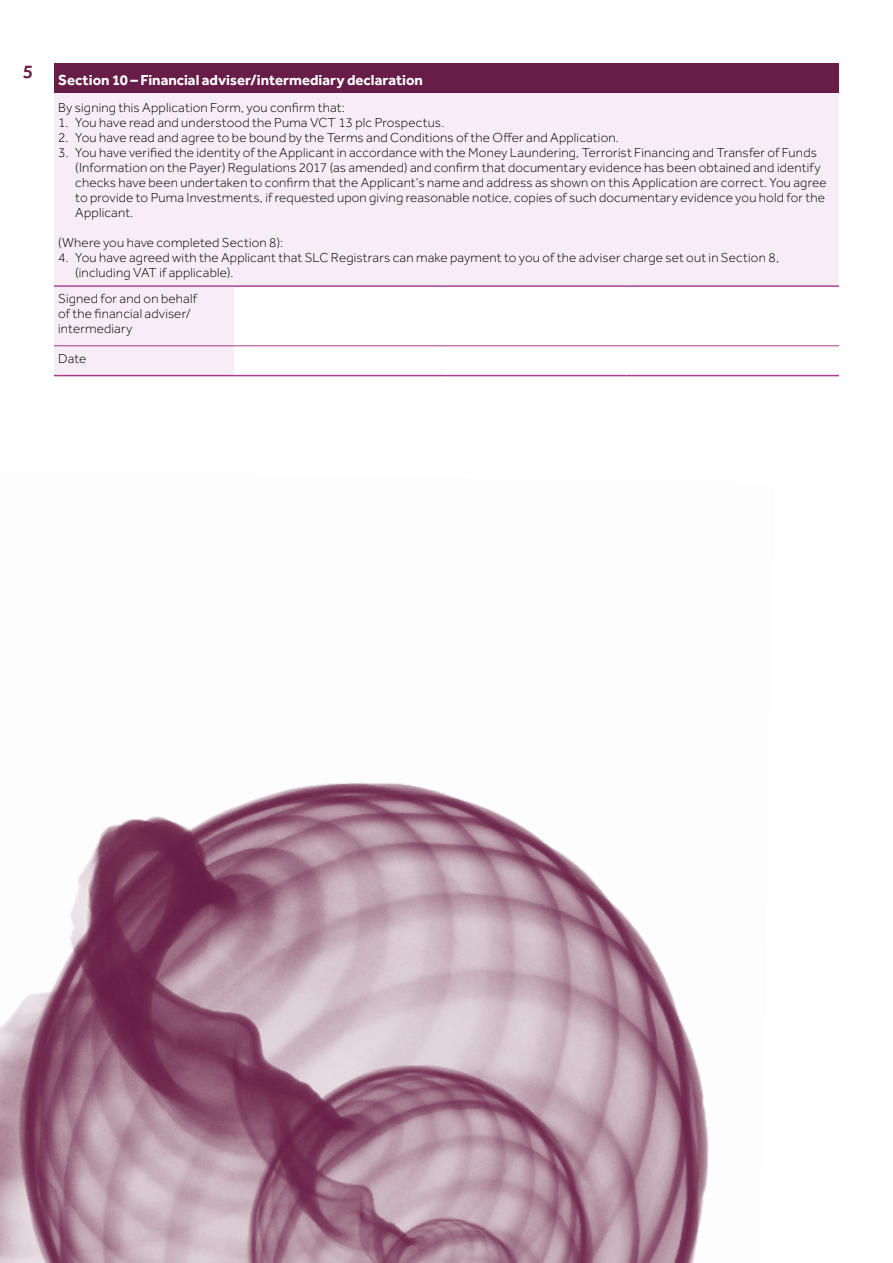
<style>
.page{position:relative;width:893px;height:1263px;background:#fff}
.page>*{position:absolute;margin:0;border:0;box-sizing:border-box;transform-origin:0 0}
.t1{font:500 19.5px "Effra";color:#671d47}
.t2{font:700 15px "Effra";color:#fff}
.t3{font:300 13.5px/15px "Effra";letter-spacing:.015em;color:#000}
</style>
<div class="page">
<img style="left:0;top:782px;width:709px;height:481px">
<div style="left:54px;top:64px;width:785px;height:29px;background:#671d47"></div>
<div style="left:54px;top:93px;width:785px;height:193px;background:#f6edf6"></div>
<div style="left:54px;top:287px;width:180px;height:88px;background:#f6edf6"></div>
<hr style="left:54px;top:286px;width:180px;height:1px;background:#ab3a8d">
<hr style="left:234px;top:286px;width:212px;height:1px;background:#ab3a8d">
<hr style="left:446px;top:286px;width:180px;height:1px;background:#ab3a8d">
<hr style="left:626px;top:286px;width:213px;height:1px;background:#ab3a8d">
<hr style="left:54px;top:346px;width:180px;height:1px;background:#ab3a8d">
<hr style="left:234px;top:346px;width:212px;height:1px;background:#ab3a8d">
<hr style="left:446px;top:346px;width:180px;height:1px;background:#ab3a8d">
<hr style="left:626px;top:346px;width:213px;height:1px;background:#ab3a8d">
<hr style="left:54px;top:375px;width:180px;height:1px;background:#ab3a8d">
<hr style="left:234px;top:375px;width:212px;height:1px;background:#ab3a8d">
<hr style="left:446px;top:375px;width:180px;height:1px;background:#ab3a8d">
<hr style="left:626px;top:375px;width:213px;height:1px;background:#ab3a8d">
<h1 class="t1" style="left:23px;top:60px;width:12px">5</h1>
<p class="t2" style="left:58px;top:70px;width:366px">Section 10 – Financial adviser/intermediary declaration</p>
<p class="t3" style="left:58px;top:100px;width:288px">By signing this Application Form, you confirm that:</p>
<p class="t3" style="left:58px;top:115px;width:388px">1. You have read and understood the Puma VCT 13 plc Prospectus.</p>
<p class="t3" style="left:58px;top:130px;width:562px">2. You have read and agree to be bound by the Terms and Conditions of the Offer and Application.</p>
<p class="t3" style="left:75px;top:145px;width:753px;text-indent:-17px">3. You have verified the identity of the Applicant in accordance with the Money Laundering, Terrorist Financing and Transfer of Funds (Information on the Payer) Regulations 2017 (as amended) and confirm that documentary evidence has been obtained and identify checks have been undertaken to confirm that the Applicant’s name and address as shown on this Application are correct. You agree to provide to Puma Investments, if requested upon giving reasonable notice, copies of such documentary evidence you hold for the Applicant.</p>
<p class="t3" style="left:58px;top:235px;width:226px">(Where you have completed Section 8):</p>
<p class="t3" style="left:75px;top:250px;width:705px;text-indent:-17px">4. You have agreed with the Applicant that SLC Registrars can make payment to you of the adviser charge set out in Section 8, (including VAT if applicable).</p>
<p class="t3" style="left:58px;top:291px;width:140px">Signed for and on behalf of the financial adviser/ intermediary</p>
<p class="t3" style="left:58px;top:351px;width:30px">Date</p>
</div>
